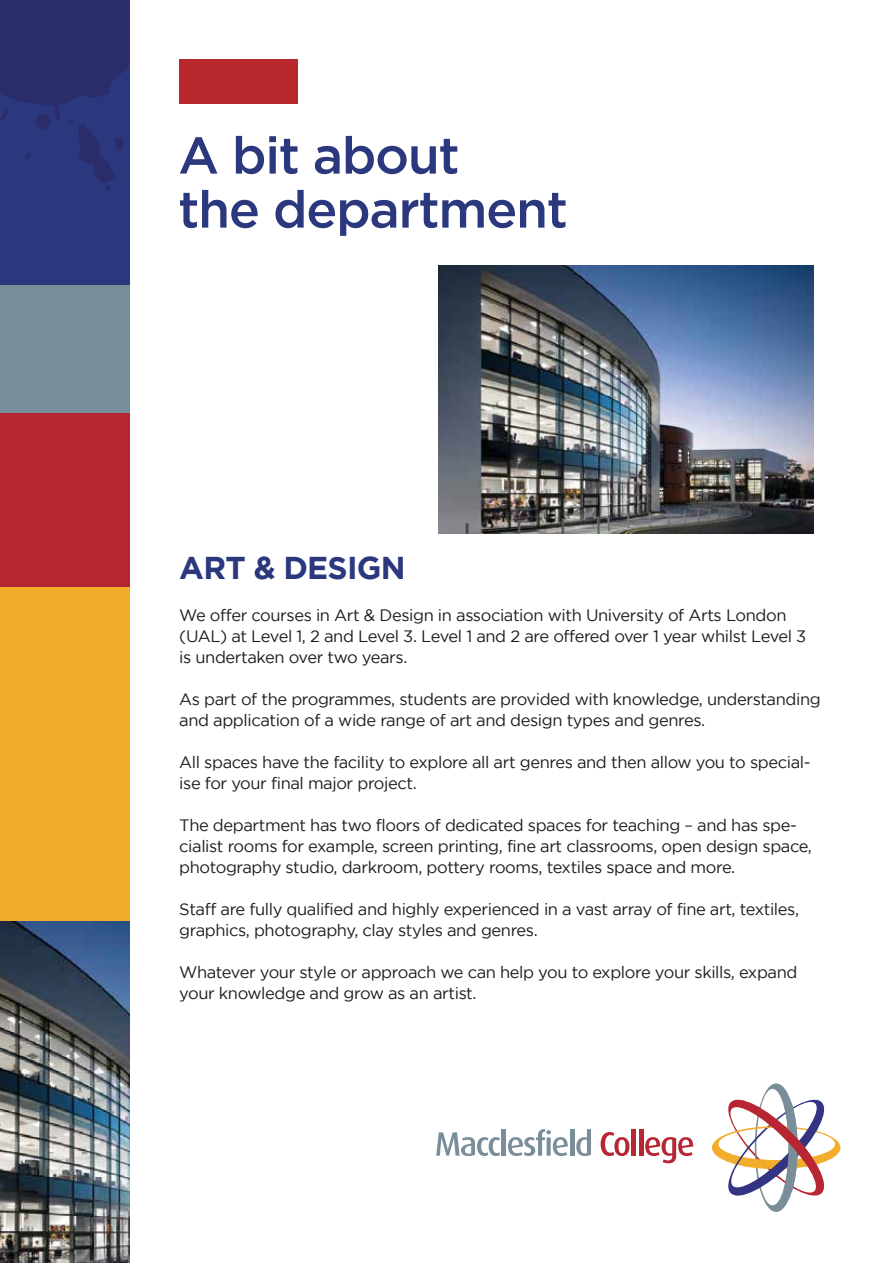
<style>
.page{position:relative;width:893px;height:1263px;background:#fff}
.page>*{position:absolute;margin:0;border:0;box-sizing:border-box;transform-origin:0 0}
.t1{font:500 51.6px/54px "Gotham";letter-spacing:-.025em;color:#2b387d}
.t2{font:700 31.5px "Gotham";letter-spacing:-.025em;color:#2b387d}
.t3{font:16.5px/21px "Gotham";letter-spacing:-.025em;color:#1d1d1b}
</style>
<div class="page">
<div style="left:179px;top:59px;width:119px;height:44px;background:#b8272e"></div>
<svg style="left:712px;top:1083px;width:128px;height:129px"></svg>
<svg style="left:436px;top:1132px;width:64px;height:24px"></svg>
<hr style="left:502px;top:1129px;width:4px;height:27px;background:#798e99">
<svg style="left:508px;top:1129px;width:60px;height:27px"></svg>
<hr style="left:570px;top:1129px;width:4px;height:27px;background:#798e99">
<svg style="left:576px;top:1129px;width:15px;height:27px"></svg>
<svg style="left:601px;top:1132px;width:28px;height:24px"></svg>
<hr style="left:632px;top:1129px;width:4px;height:27px;background:#b72632">
<hr style="left:639px;top:1129px;width:4px;height:27px;background:#b72632">
<svg style="left:645px;top:1137px;width:48px;height:26px"></svg>
<img style="left:0;top:920px;width:129px;height:343px">
<div style="left:0;top:0;width:129px;height:425px;background:#2b387d"></div>
<div style="left:0;top:368px;width:129px;height:505px;background:#b62532"></div>
<div style="left:0;top:285px;width:129px;height:128px;background:#798d98"></div>
<div style="left:0;top:587px;width:129px;height:333px;background:#f2ac2c"></div>
<img style="left:438px;top:265px;width:375px;height:268px">
<svg style="left:0;top:0;width:129px;height:191px"></svg>
<h1 class="t1" style="left:178px;top:127px;width:391px">A bit about<br>the department</h1>
<h2 class="t2" style="left:179px;top:550px;width:228px">ART &amp; DESIGN</h2>
<p class="t3" style="left:179px;top:605px;width:629px">We offer courses in Art &amp; Design in association with University of Arts London (UAL) at Level 1, 2 and Level 3. Level 1 and 2 are offered over 1 year whilst Level 3 is undertaken over two years.</p>
<p class="t3" style="left:179px;top:689px;width:643px">As part of the programmes, students are provided with knowledge, understanding and application of a wide range of art and design types and genres.</p>
<p class="t3" style="left:179px;top:752px;width:633px">All spaces have the facility to explore all art genres and then allow you to special&shy;ise for your final major project.</p>
<p class="t3" style="left:179px;top:815px;width:634px">The department has two floors of dedicated spaces for teaching – and has spe&shy;cialist rooms for example, screen printing, fine art classrooms, open design space, photography studio, darkroom, pottery rooms, textiles space and more.</p>
<p class="t3" style="left:179px;top:899px;width:621px">Staff are fully qualified and highly experienced in a vast array of fine art, textiles, graphics, photography, clay styles and genres.</p>
<p class="t3" style="left:179px;top:962px;width:620px">Whatever your style or approach we can help you to explore your skills, expand your knowledge and grow as an artist.</p>
</div>
